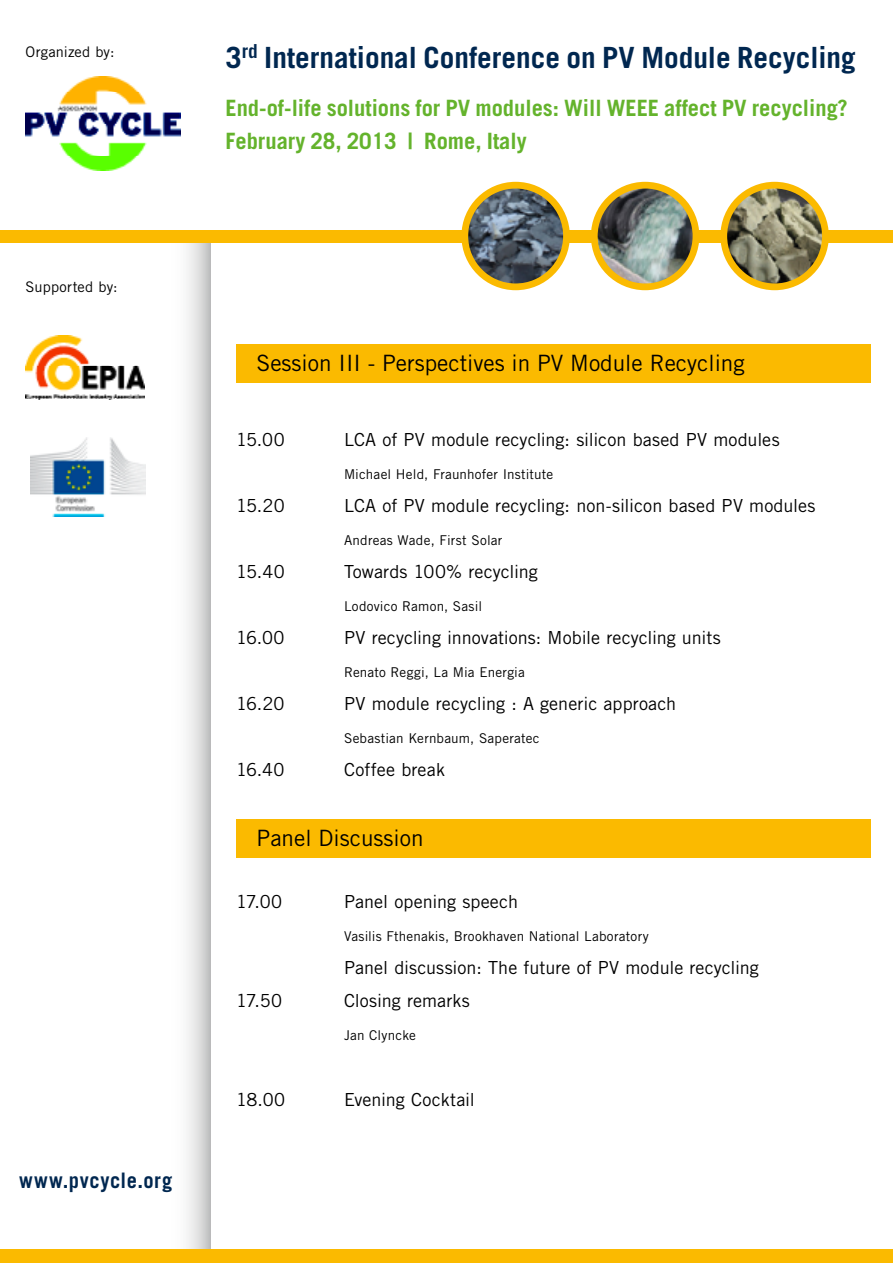
<style>
.page{position:relative;width:893px;height:1263px;background:#fff}
.page>*{position:absolute;margin:0;border:0;box-sizing:border-box;transform-origin:0 0}
.Headline_1{font:700 29.25px "Trade Gothic LT Std";color:#002750}
.Headline_2{font:700 22.5px "Trade Gothic LT Std";color:#64b32c}
.t1{font:22.5px "Trade Gothic LT Std";color:#000}
.Body_text{font:700 21.3px "Trade Gothic LT Std";letter-spacing:.03em;color:#002750;scale:.96 1}
.Body_text-2{font:18px "Trade Gothic LT Std";letter-spacing:.005em;color:#000}
.Small_text{font:14.7px "Trade Gothic LT Std";letter-spacing:.01em;color:#000}
.Body_text-3{font:13.5px "Trade Gothic LT Std";letter-spacing:.015em;color:#000}
</style>
<div class="page">
<svg style="left:0;top:242px;width:211px;height:1007px"></svg>
<img style="left:26px;top:76px;width:155px;height:95px">
<div style="left:0;top:230px;width:893px;height:12px;background:#fbba00"></div>
<img style="left:465px;top:186px;width:101px;height:101px">
<div style="left:461px;top:182px;width:109px;height:108px;border:7px solid #fbba00;border-radius:50%"></div>
<img style="left:724px;top:185px;width:101px;height:102px;border-radius:51px">
<div style="left:720px;top:182px;width:109px;height:108px;border:7px solid #fbba00;border-radius:50%"></div>
<img style="left:594px;top:185px;width:102px;height:102px;border-radius:51px">
<div style="left:591px;top:182px;width:108px;height:108px;border:7px solid #fbba00;border-radius:50%"></div>
<div style="left:0;top:1249px;width:893px;height:14px;background:#fbba00"></div>
<img style="left:26px;top:335px;width:119px;height:65px">
<img style="left:31px;top:437px;width:114px;height:80px">
<div style="left:236px;top:344px;width:635px;height:39px;background:#fbba00"></div>
<div style="left:236px;top:820px;width:635px;height:38px;background:#fbba00"></div>
<p class="Small_text" style="left:26px;top:43px;width:90px">Organized by:</p>
<p class="Small_text" style="left:26px;top:278px;width:94px">Supported by:</p>
<p class="Body_text" style="left:19px;top:1167px;width:161px">www.pvcycle.org</p>
<p class="Headline_1" style="left:225px;top:39px;width:632px">3<sup>rd</sup> International Conference on PV Module Recycling</p>
<p class="Headline_2" style="left:225px;top:94px;width:624px">End-of-life solutions for PV modules: Will WEEE affect PV recycling?</p>
<p class="Headline_2" style="left:225px;top:127px;width:303px">February 28, 2013 | Rome, Italy</p>
<p class="t1" style="left:257px;top:349px;width:490px">Session III - Perspectives in PV Module Recycling</p>
<p class="Body_text-2" style="left:236px;top:428px;width:50px">15.00</p>
<p class="Body_text-2" style="left:344px;top:428px;width:437px">LCA of PV module recycling: silicon based PV modules</p>
<p class="Body_text-3" style="left:344px;top:466px;width:211px">Michael Held, Fraunhofer Institute</p>
<p class="Body_text-2" style="left:236px;top:494px;width:50px">15.20</p>
<p class="Body_text-2" style="left:344px;top:494px;width:473px">LCA of PV module recycling: non-silicon based PV modules</p>
<p class="Body_text-3" style="left:344px;top:532px;width:160px">Andreas Wade, First Solar</p>
<p class="Body_text-2" style="left:236px;top:560px;width:50px">15.40</p>
<p class="Body_text-2" style="left:344px;top:560px;width:195px">Towards 100% recycling</p>
<p class="Body_text-3" style="left:344px;top:598px;width:140px">Lodovico Ramon, Sasil</p>
<p class="Body_text-2" style="left:236px;top:626px;width:50px">16.00</p>
<p class="Body_text-2" style="left:344px;top:626px;width:378px">PV recycling innovations: Mobile recycling units</p>
<p class="Body_text-3" style="left:344px;top:664px;width:182px">Renato Reggi, La Mia Energia</p>
<p class="Body_text-2" style="left:236px;top:692px;width:50px">16.20</p>
<p class="Body_text-2" style="left:344px;top:692px;width:334px">PV module recycling : A generic approach</p>
<p class="Body_text-3" style="left:344px;top:730px;width:197px">Sebastian Kernbaum, Saperatec</p>
<p class="Body_text-2" style="left:236px;top:758px;width:50px">16.40</p>
<p class="Body_text-2" style="left:344px;top:758px;width:102px">Coffee break</p>
<p class="t1" style="left:257px;top:825px;width:168px">Panel Discussion</p>
<p class="Body_text-2" style="left:236px;top:890px;width:48px">17.00</p>
<p class="Body_text-2" style="left:344px;top:890px;width:175px">Panel opening speech</p>
<p class="Body_text-3" style="left:344px;top:928px;width:306px">Vasilis Fthenakis, Brookhaven National Laboratory</p>
<p class="Body_text-2" style="left:344px;top:956px;width:416px">Panel discussion: The future of PV module recycling</p>
<p class="Body_text-2" style="left:236px;top:989px;width:48px">17.50</p>
<p class="Body_text-2" style="left:344px;top:989px;width:127px">Closing remarks</p>
<p class="Body_text-3" style="left:344px;top:1027px;width:73px">Jan Clyncke</p>
<p class="Body_text-2" style="left:236px;top:1088px;width:51px">18.00</p>
<p class="Body_text-2" style="left:344px;top:1088px;width:132px">Evening Cocktail</p>
</div>
